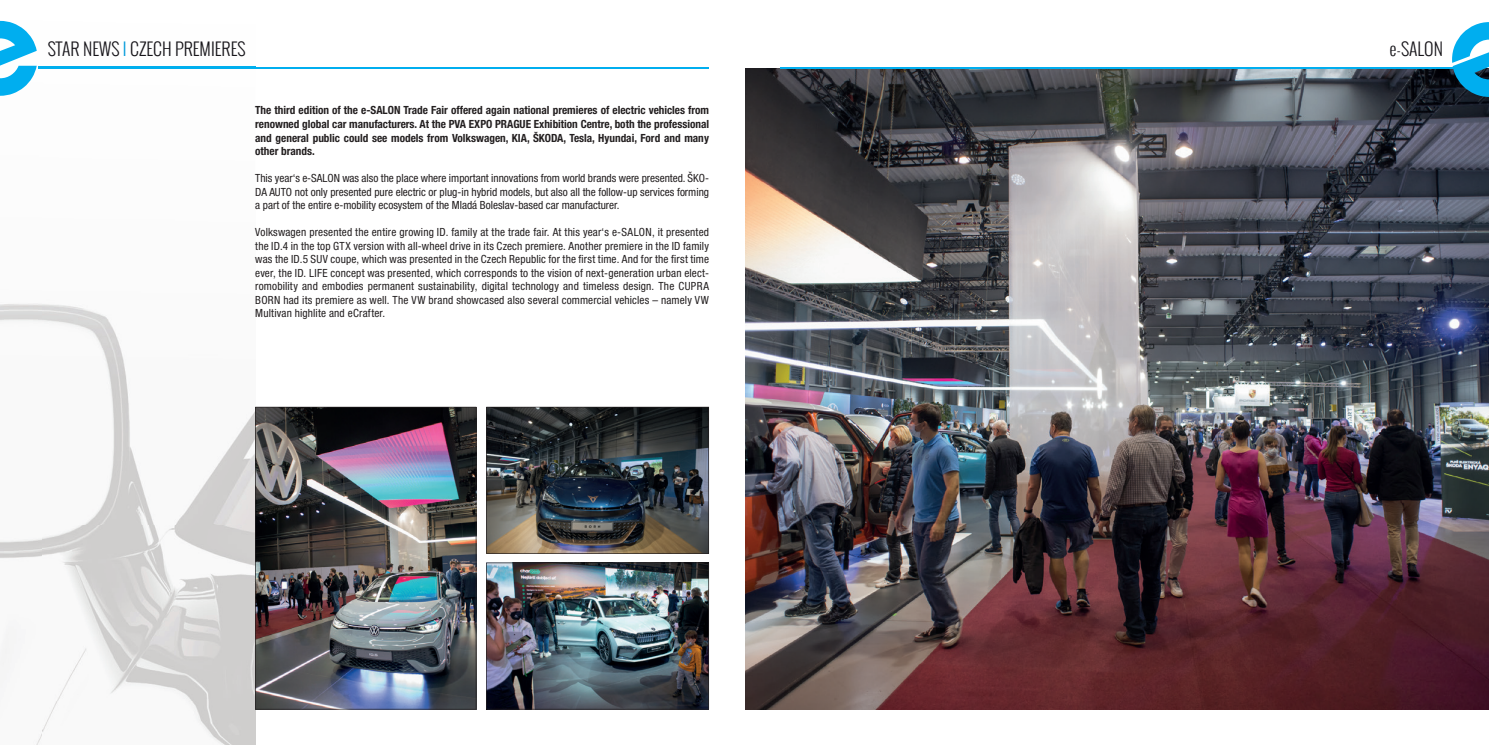
<style>
.page{position:relative;width:1489px;height:745px;background:#fff}
.page>*{position:absolute;margin:0;border:0;box-sizing:border-box;transform-origin:0 0}
.t1{font:300 17.5px "Oswald";color:#17151a}
.t2{font:condensed 11.25px/13.5px "Helvetica Neue LT Pro";letter-spacing:.005em;color:#231f20;text-align:justify}
.t3{font:700 condensed 11.25px/13.5px "Helvetica Neue LT Pro";color:#231f20;text-align:justify}
.s1{color:#0099da}
</style>
<div class="page">
<hr style="left:38px;top:67px;width:671px;height:1px;background:#00aeef">
<img style="left:0;top:20px;width:255px;height:724px">
<img style="left:38px;top:67px;width:217px;height:1px">
<svg style="left:0;top:21px;width:37px;height:75px"></svg>
<img style="left:745px;top:68px;width:743px;height:641px">
<hr style="left:780px;top:67px;width:679px;height:1px;background:#00aeef">
<img style="left:486px;top:406px;width:223px;height:147px">
<img style="left:486px;top:562px;width:223px;height:147px">
<svg style="left:1451px;top:22px;width:37px;height:75px"></svg>
<img style="left:255px;top:406px;width:221px;height:303px">
<h1 class="t1" style="left:48px;top:36px;width:199px">STAR NEWS <span class="s1">I</span> CZECH PREMIERES</h1>
<p class="t3" style="left:255px;top:103px;width:455px">The third edition of the e-SALON Trade Fair offered again national premieres of electric vehicles from renowned global car manufacturers. At the PVA EXPO PRAGUE Exhibition Centre, both the professional and general public could see models from Volkswagen, KIA, ŠKODA, Tesla, Hyundai, Ford and many other brands.</p>
<p class="t2" style="left:255px;top:171px;width:455px">This year‘s e-SALON was also the place where important innovations from world brands were presented. ŠKO-DA AUTO not only presented pure electric or plug-in hybrid models, but also all the follow-up services forming a part of the entire e-mobility ecosystem of the Mladá Boleslav-based car manufacturer.</p>
<p class="t2" style="left:255px;top:225px;width:455px">Volkswagen presented the entire growing ID. family at the trade fair. At this year‘s e-SALON, it presented the ID.4 in the top GTX version with all-wheel drive in its Czech premiere. Another premiere in the ID family was the ID.5 SUV coupe, which was presented in the Czech Republic for the first time. And for the first time ever, the ID. LIFE concept was presented, which corresponds to the vision of next-generation urban elect&shy;romobility and embodies permanent sustainability, digital technology and timeless design. The CUPRA BORN had its premiere as well. The VW brand showcased also several commercial vehicles – namely VW Multivan highlite and eCrafter.</p>
<h1 class="t1" style="left:1389px;top:36px;width:55px">e-SALON</h1>
</div>
